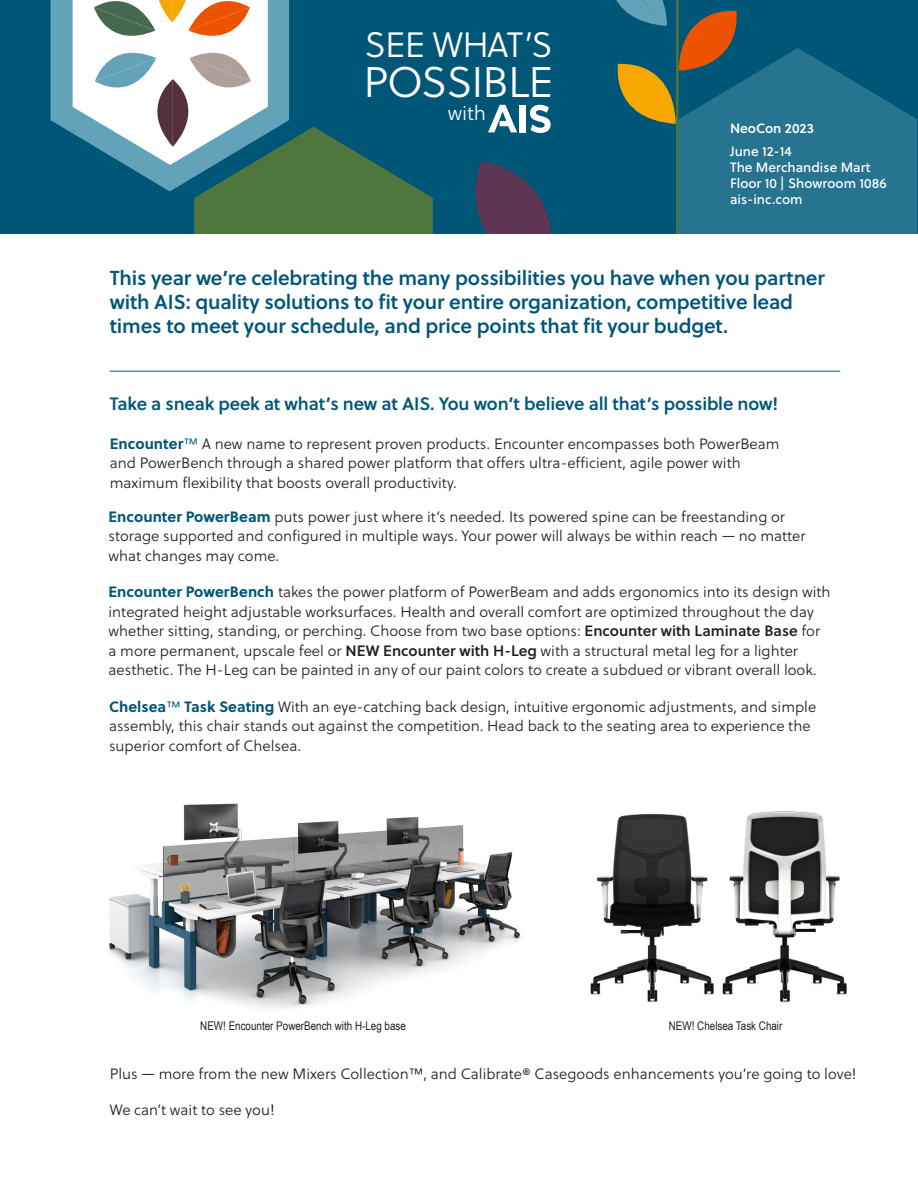
<style>
.page{position:relative;width:918px;height:1188px;background:#fff}
.page>*{position:absolute;margin:0;border:0;box-sizing:border-box;transform-origin:0 0}
.t1{font:42.75px "Soleil Lt";letter-spacing:-.02em;color:#fff}
.t2{font:35.1px "Soleil Lt";letter-spacing:-.03em;color:#fff}
.t3{font:20.4px "Soleil Lt";color:#fff}
.t4{font:20.25px/24px "Soleil Sb";letter-spacing:-.01em;color:#005677}
.t5{font:18px "Soleil Sb";letter-spacing:-.01em;color:#005677}
.t6{font:15px/19.5px "Soleil Lt";color:#231f20}
.t7{font:13.5px "Soleil Bk";color:#fff}
.t8{font:13.5px "Soleil Sb";color:#fff}
.t9{font:12px "Arial Narrow";color:#231f20}
.s1{font-family:"Soleil";font-weight:700;color:#005677}
.s2{color:#005677}
.s3{font-family:"Soleil Sb"}
</style>
<div class="page">
<div style="left:0;top:0;width:918px;height:250px;background:#005677"></div>
<hr style="left:676px;top:0;width:3px;height:264px;background:#4e763d">
<div style="left:520px;top:105px;width:6px;height:27px;background:#fff"></div>
<svg style="left:530px;top:105px;width:21px;height:28px"></svg>
<svg style="left:488px;top:105px;width:29px;height:27px"></svg>
<svg style="left:194px;top:127px;width:239px;height:107px;fill:#4e763d"></svg>
<svg style="left:679px;top:48px;width:238px;height:186px;background:#21708d"></svg>
<svg style="left:51px;top:0;width:238px;height:191px"></svg>
<svg style="left:73px;top:0;width:195px;height:165px;background:#c3cac9"></svg>
<svg style="left:475px;top:161px;width:77px;height:73px"></svg>
<div style="left:1px;top:234px;width:917px;height:177px;background:#fff"></div>
<svg style="left:616px;top:0;width:129px;height:124px"></svg>
<img style="left:108px;top:803px;width:413px;height:205px">
<hr style="left:110px;top:371px;width:730px;height:1px;background:#005677">
<img style="left:722px;top:811px;width:125px;height:192px">
<img style="left:590px;top:813px;width:124px;height:189px">
<p class="t2" style="left:365px;top:20px;width:189px">SEE WHAT’S</p>
<p class="t1" style="left:363px;top:52px;width:191px">POSSIBLE</p>
<p class="t3" style="left:448px;top:99px;width:40px">with</p>
<p class="t8" style="left:730px;top:118px;width:85px">NeoCon 2023</p>
<p class="t7" style="left:730px;top:141px;width:63px">June 12-14</p>
<p class="t7" style="left:730px;top:157px;width:142px">The Merchandise Mart</p>
<p class="t7" style="left:730px;top:173px;width:158px">Floor 10 | Showroom 1086</p>
<p class="t7" style="left:730px;top:189px;width:74px">ais-inc.com</p>
<p class="t4" style="left:110px;top:265px;width:717px">This year we’re celebrating the many possibilities you have when you partner with AIS: quality solutions to fit your entire organization, competitive lead times to meet your schedule, and price points that fit your budget.</p>
<p class="t5" style="left:110px;top:390px;width:670px">Take a sneak peek at what’s new at AIS. You won’t believe all that’s possible now!</p>
<p class="t6" style="left:110px;top:434px;width:671px"><span class="s1">Encounter</span><span class="s2">™</span> A new name to represent proven products. Encounter encompasses both PowerBeam and PowerBench through a shared power platform that offers ultra-efficient, agile power with maximum flexibility that boosts overall productivity.</p>
<p class="t6" style="left:109px;top:506px;width:699px"><span class="s1">Encounter PowerBeam</span> puts power just where it’s needed. Its powered spine can be freestanding or storage supported and configured in multiple ways. Your power will always be within reach — no matter what changes may come.</p>
<p class="t6" style="left:109px;top:582px;width:724px"><span class="s1">Encounter PowerBench</span> takes the power platform of PowerBeam and adds ergonomics into its design with integrated height adjustable worksurfaces. Health and overall comfort are optimized throughout the day whether sitting, standing, or perching. Choose from two base options: <span class="s3">Encounter with Laminate Base</span> for a more permanent, upscale feel or <span class="s3">NEW Encounter with H-Leg</span> with a structural metal leg for a lighter aesthetic. The H-Leg can be painted in any of our paint colors to create a subdued or vibrant overall look.</p>
<p class="t6" style="left:109px;top:696px;width:709px"><span class="s1">Chelsea</span><span class="s2">™</span> <span class="s1">Task Seating</span> With an eye-catching back design, intuitive ergonomic adjustments, and simple assembly, this chair stands out against the competition. Head back to the seating area to experience the superior comfort of Chelsea.</p>
<p class="t9" style="left:200px;top:1017px;width:207px">NEW! Encounter PowerBench with H-Leg base</p>
<p class="t9" style="left:669px;top:1017px;width:115px">NEW! Chelsea Task Chair</p>
<p class="t6" style="left:110px;top:1063px;width:748px">Plus — more from the new Mixers Collection™, and Calibrate® Casegoods enhancements you’re going to love!</p>
<p class="t6" style="left:110px;top:1099px;width:166px">We can’t wait to see you!</p>
</div>
